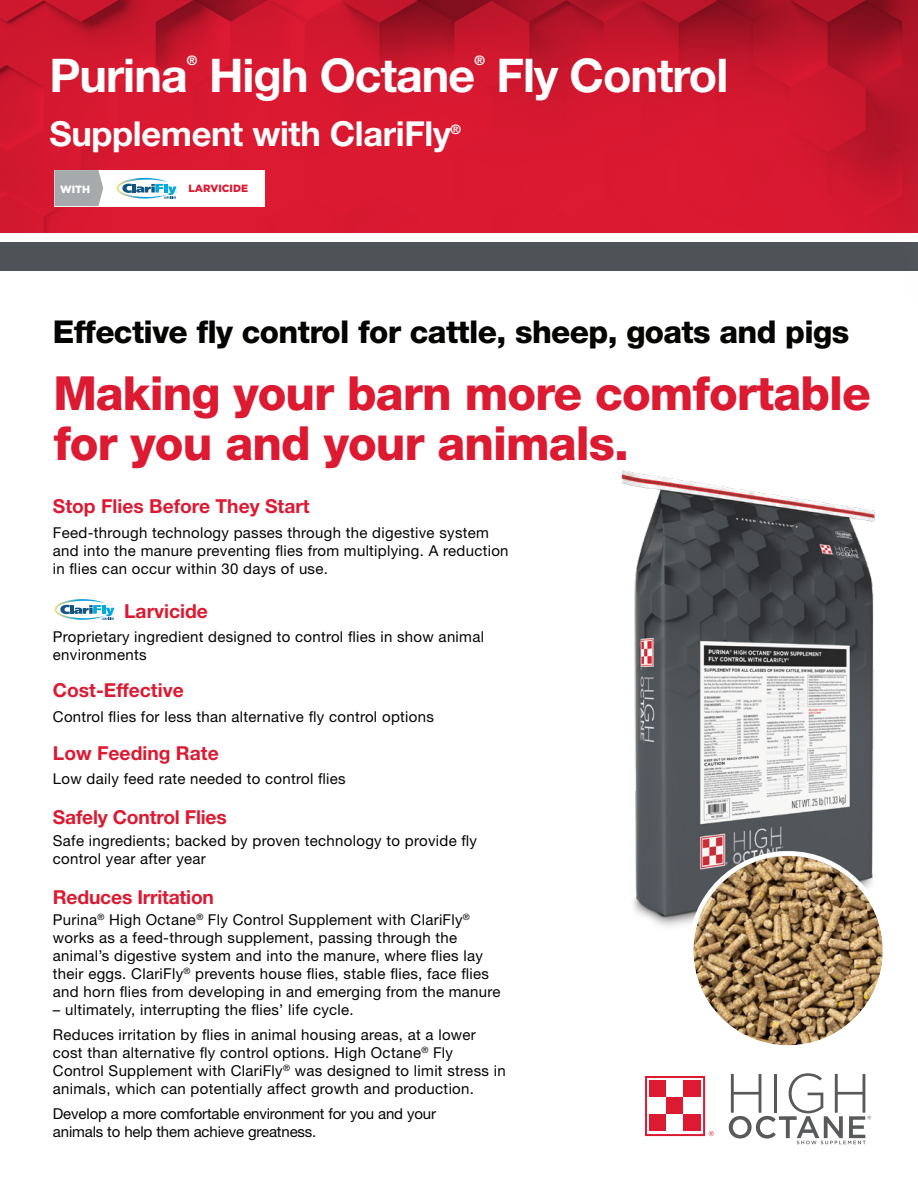
<style>
.page{position:relative;width:918px;height:1188px;background:#fff}
.page>*{position:absolute;margin:0;border:0;box-sizing:border-box;transform-origin:0 0}
.t1{font:800 47.1px/50.2px "Helvetica Neue LT Std";letter-spacing:-.02em;color:#dc1a32}
.t2{font:700 46.5px "Helvetica Neue LT Std";letter-spacing:-.02em;color:#fff}
.t3{font:700 34.5px "Helvetica Neue LT Std";letter-spacing:-.01em;color:#fff}
.t4{font:800 31.5px "Helvetica Neue LT Std";letter-spacing:-.02em;color:#040503}
.t5{font:700 19.2px "Helvetica Neue LT Std";color:#dc1a32}
.t6{font:15px/18px "Helvetica Neue LT Std";letter-spacing:.02em;color:#040503}
.t7{font:15px/18px "Helvetica Neue LT Std";letter-spacing:-.01em;color:#040503}
.t8{font:700 13.05px "Helvetica Neue LT Std";color:#fff}
.t9{font:900 10.5px "Gotham";color:#dc1a32}
.t10{font:900 10.5px "Gotham";color:#fff}
</style>
<div class="page">
<img style="left:0;top:0;width:918px;height:233px">
<svg style="left:54px;top:599px;width:60px;height:21px"></svg>
<img style="left:621px;top:470px;width:254px;height:456px">
<div style="left:649px;top:1080px;width:17px;height:17px;background:#dc1a32"></div>
<div style="left:666px;top:1097px;width:17px;height:17px;background:#dc1a32"></div>
<div style="left:683px;top:1080px;width:17px;height:17px;background:#dc1a32"></div>
<div style="left:649px;top:1114px;width:17px;height:17px;background:#dc1a32"></div>
<div style="left:683px;top:1114px;width:17px;height:17px;background:#dc1a32"></div>
<div style="left:645px;top:1076px;width:60px;height:60px;border:2px solid #dc1a32"></div>
<svg style="left:709px;top:1131px;width:5px;height:5px"></svg>
<svg style="left:729px;top:1073px;width:142px;height:71px"></svg>
<img style="left:693px;top:856px;width:190px;height:189px;border-radius:95px">
<div style="left:688px;top:851px;width:200px;height:199px;border:5px solid #fff;border-radius:50%"></div>
<div style="left:0;top:243px;width:918px;height:28px;background:#4f5358"></div>
<div style="left:54px;top:170px;width:211px;height:36px;background:#fff"></div>
<svg style="left:54px;top:170px;width:49px;height:36px;background:#abaeb0"></svg>
<svg style="left:116px;top:178px;width:61px;height:21px"></svg>
<svg style="left:899px;top:69px;width:19px;height:174px;background:#c32337"></svg>
<p class="t2" style="left:49px;top:47px;width:140px">Purina</p>
<p class="t8" style="left:187px;top:53px;width:12px">®</p>
<p class="t2" style="left:209px;top:47px;width:268px">High Octane</p>
<p class="t8" style="left:474px;top:53px;width:12px">®</p>
<p class="t2" style="left:497px;top:47px;width:233px">Fly Control</p>
<p class="t3" style="left:49px;top:112px;width:403px">Supplement with ClariFly</p>
<p class="t8" style="left:451px;top:121px;width:12px">®</p>
<p class="t10" style="left:60px;top:183px;width:32px">WITH</p>
<p class="t9" style="left:188px;top:182px;width:61px">LARVICIDE</p>
<p class="t4" style="left:53px;top:313px;width:798px">Effective fly control for cattle, sheep, goats and pigs</p>
<p class="t1" style="left:53px;top:368px;width:819px">Making your barn more comfortable for you and your animals.</p>
<p class="t5" style="left:53px;top:495px;width:258px">Stop Flies Before They Start</p>
<p class="t6" style="left:53px;top:523px;width:457px">Feed-through technology passes through the digestive system and into the manure preventing flies from multiplying. A reduction in flies can occur within 30 days of use.</p>
<p class="t5" style="left:124px;top:599px;width:85px">Larvicide</p>
<p class="t6" style="left:53px;top:628px;width:433px">Proprietary ingredient designed to control flies in show animal environments</p>
<p class="t5" style="left:53px;top:679px;width:132px">Cost-Effective</p>
<p class="t6" style="left:53px;top:707px;width:382px">Control flies for less than alternative fly control options</p>
<p class="t5" style="left:53px;top:741px;width:167px">Low Feeding Rate</p>
<p class="t6" style="left:53px;top:770px;width:294px">Low daily feed rate needed to control flies</p>
<p class="t5" style="left:53px;top:806px;width:175px">Safely Control Flies</p>
<p class="t6" style="left:53px;top:831px;width:426px">Safe ingredients; backed by proven technology to provide fly control year after year</p>
<p class="t5" style="left:53px;top:885px;width:163px">Reduces Irritation</p>
<p class="t6" style="left:53px;top:911px;width:449px">Purina<sup>®</sup> High Octane<sup>®</sup> Fly Control Supplement with ClariFly<sup>® </sup>works as a feed-through supplement, passing through the animal’s digestive system and into the manure, where flies lay their eggs. ClariFly<sup>®</sup> prevents house flies, stable flies, face flies and horn flies from developing in and emerging from the manure</p>
<p class="t6" style="left:53px;top:1001px;width:302px">– ultimately, interrupting the flies’ life cycle.</p>
<p class="t6" style="left:53px;top:1026px;width:454px">Reduces irritation by flies in animal housing areas, at a lower cost than alternative fly control options. High Octane<sup>®</sup> Fly Control Supplement with ClariFly<sup>®</sup> was designed to limit stress in animals, which can potentially affect growth and production.</p>
<p class="t7" style="left:53px;top:1105px;width:385px">Develop a more comfortable environment for you and your animals to help them achieve greatness.</p>
</div>
